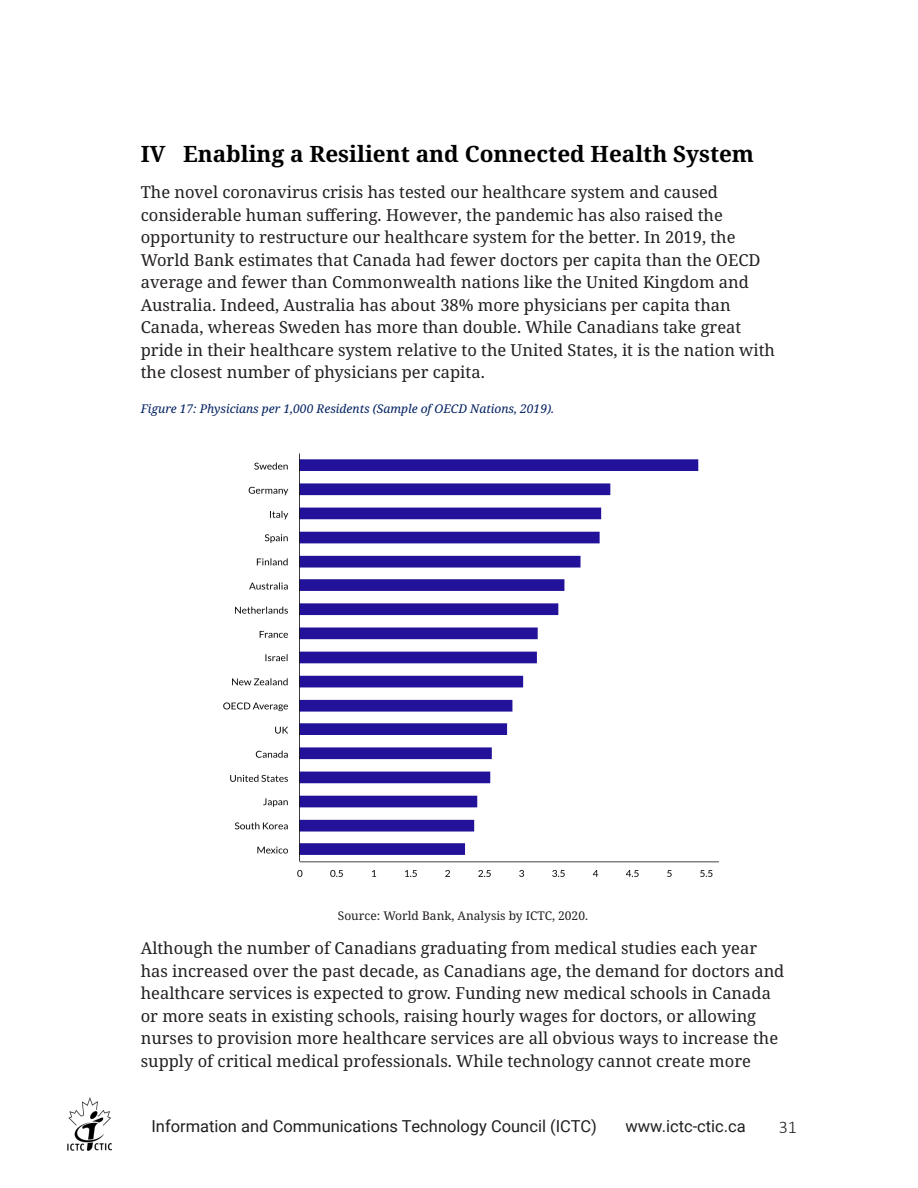
<style>
.page{position:relative;width:918px;height:1188px;background:#fff}
.page>*{position:absolute;margin:0;border:0;box-sizing:border-box;transform-origin:0 0}
.t1{font:700 22.5px "Noto Serif";color:#000}
.t2{font:300 18px "Calibri";color:#231f20}
.t3{font:16.5px/22.5px "Noto Serif";color:#231f20}
.t4{font:16.5px "Roboto";color:#231f20}
.t5{font:italic 12px "Noto Serif";color:#002060}
.t6{font:12px "Noto Serif";color:#231f20}
</style>
<div class="page">
<img style="left:67px;top:1097px;width:45px;height:54px">
<img style="left:223px;top:453px;width:496px;height:424px">
<h1 class="t1" style="left:141px;top:138px;width:615px">IV Enabling a Resilient and Connected Health System</h1>
<p class="t3" style="left:141px;top:182px;width:636px">The novel coronavirus crisis has tested our healthcare system and caused considerable human suffering. However, the pandemic has also raised the opportunity to restructure our healthcare system for the better. In 2019, the World Bank estimates that Canada had fewer doctors per capita than the OECD average and fewer than Commonwealth nations like the United Kingdom and Australia. Indeed, Australia has about 38% more physicians per capita than Canada, whereas Sweden has more than double. While Canadians take great pride in their healthcare system relative to the United States, it is the nation with the closest number of physicians per capita.</p>
<p class="t5" style="left:141px;top:400px;width:415px">Figure 17: Physicians per 1,000 Residents (Sample of OECD Nations, 2019).</p>
<p class="t6" style="left:338px;top:907px;width:252px">Source: World Bank, Analysis by ICTC, 2020.</p>
<p class="t3" style="left:141px;top:938px;width:645px">Although the number of Canadians graduating from medical studies each year has increased over the past decade, as Canadians age, the demand for doctors and healthcare services is expected to grow. Funding new medical schools in Canada or more seats in existing schools, raising hourly wages for doctors, or allowing nurses to provision more healthcare services are all obvious ways to increase the supply of critical medical professionals. While technology cannot create more</p>
<p class="t4" style="left:151px;top:1115px;width:447px">Information and Communications Technology Council (ICTC)</p>
<p class="t4" style="left:626px;top:1115px;width:122px">www.ictc-ctic.ca</p>
<p class="t2" style="left:779px;top:1116px;width:20px">31</p>
</div>
